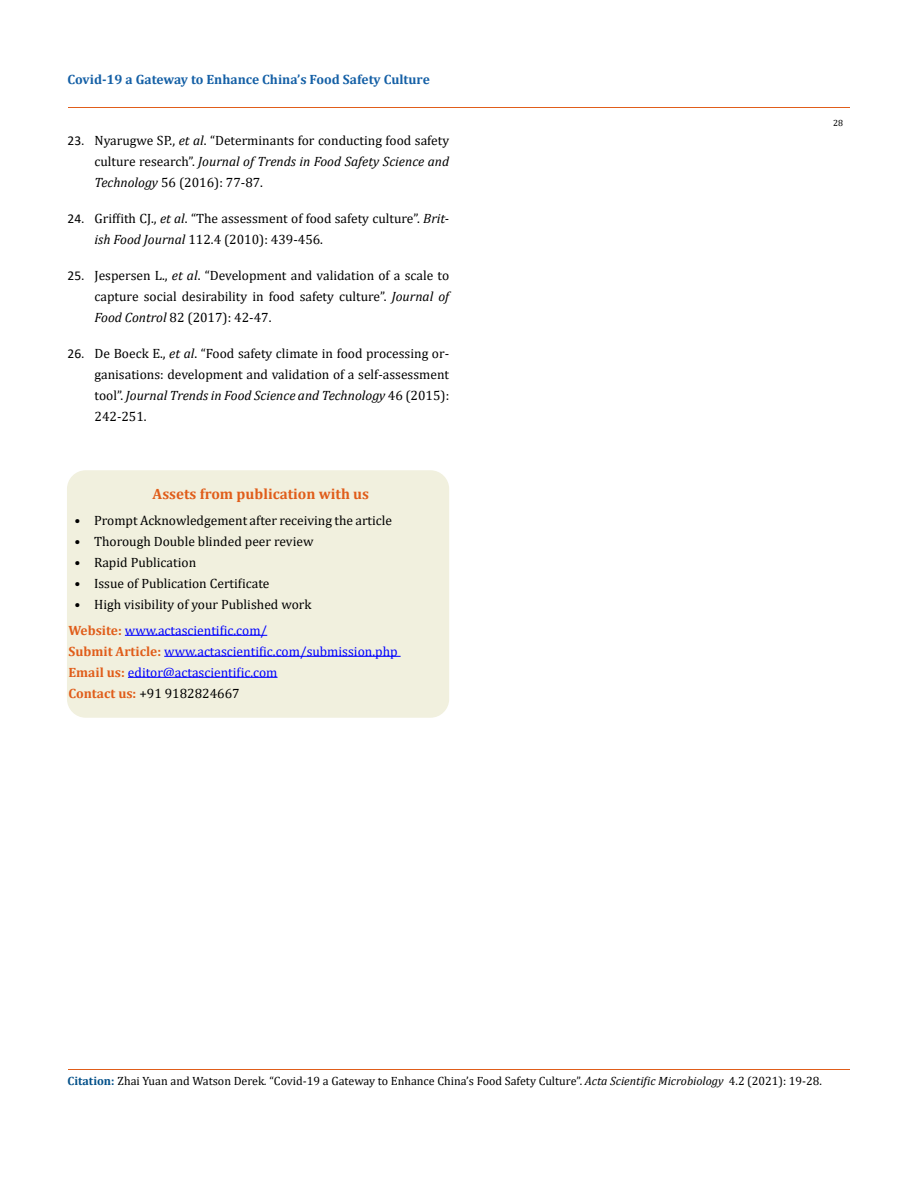
<style>
.page{position:relative;width:917px;height:1188px;background:#fff}
.page>*{position:absolute;margin:0;border:0;box-sizing:border-box;transform-origin:0 0}
.t1{font:700 15px "Cambria";color:#e05d1a}
.t2{font:13.5px/21px "Cambria";color:#000;text-align:justify}
.t3{font:13.5px/21px "Cambria";color:#00f}
.t4{font:700 13.5px "Cambria";color:#1560a6}
.t5{font:12px "Cambria";color:#000}
.t6{font:9px "Cambria";color:#000}
.s1{font-family:"Calibri"}
.s2{font-style:italic}
.s3{font-weight:700;color:#e05d1a}
.s4{color:#000}
.s5{font-weight:700;color:#035089}
</style>
<div class="page">
<div style="left:68px;top:471px;width:380px;height:246px;background:#f1f0de;border-radius:18px"></div>
<div style="left:67px;top:470px;width:382px;height:248px;border:2px solid #f1f0de;border-radius:18px"></div>
<hr style="left:125px;top:635px;width:142px;height:1px;background:#00f">
<hr style="left:164px;top:656px;width:236px;height:1px;background:#00f">
<hr style="left:128px;top:677px;width:149px;height:1px;background:#00f">
<hr style="left:68px;top:108px;width:781px;height:1px;background:#e05d1a">
<hr style="left:68px;top:1070px;width:781px;height:1px;background:#e05d1a">
<p class="t4" style="left:68px;top:70px;width:364px">Covid-19 a Gateway to Enhance China’s Food Safety Culture</p>
<p class="t2" style="left:94px;top:130px;width:356px;text-indent:-27px"><span class="s1">23.</span> Nyarugwe SP., <span class="s2">et al</span>. “Determinants for conducting food safety culture research”. <span class="s2">Journal of Trends in Food Safety Science and Technology</span> 56 (2016): 77-87.</p>
<p class="t2" style="left:94px;top:208px;width:356px;text-indent:-27px"><span class="s1">24.</span> Griffith CJ., <span class="s2">et al</span>. “The assessment of food safety culture”. <span class="s2">Brit&shy;ish Food Journal</span> 112.4 (2010): 439-456.</p>
<p class="t2" style="left:94px;top:265px;width:356px;text-indent:-27px"><span class="s1">25.</span> Jespersen L., <span class="s2">et al</span>. “Development and validation of a scale to capture social desirability in food safety culture”. <span class="s2">Journal of Food Control</span> 82 (2017): 42-47.</p>
<p class="t2" style="left:94px;top:343px;width:356px;text-indent:-27px"><span class="s1">26.</span> De Boeck E., <span class="s2">et al</span>. “Food safety climate in food processing or&shy;ganisations: development and validation of a self-assessment tool”. <span class="s2">Journal Trends in Food Science and Technology</span> 46 (2015):<br>242-251.</p>
<p class="t1" style="left:153px;top:483px;width:218px">Assets from publication with us</p>
<p class="t2" style="left:75px;top:510px;width:319px">• Prompt Acknowledgement after receiving the article</p>
<p class="t2" style="left:75px;top:531px;width:240px">• Thorough Double blinded peer review</p>
<p class="t2" style="left:75px;top:552px;width:123px">• Rapid Publication</p>
<p class="t2" style="left:75px;top:573px;width:196px">• Issue of Publication Certificate</p>
<p class="t2" style="left:75px;top:594px;width:238px">• High visibility of your Published work</p>
<p class="t3" style="left:68px;top:619px;width:330px"><span class="s3">Website:</span> www.actascientific.com/<br><span class="s3">Submit Article:</span> www.actascientific.com/submission.php <span class="s3">Email us:</span> editor@actascientific.com<br><span class="s3">Contact us:</span> <span class="s4">+91 9182824667</span></p>
<p class="t6" style="left:833px;top:118px;width:11px">28</p>
<p class="t5" style="left:68px;top:1074px;width:756px"><span class="s5">Citation:</span> Zhai Yuan and Watson Derek<span class="s2">.</span> “Covid-19 a Gateway to Enhance China’s Food Safety Culture”. <span class="s2">Acta Scientific Microbiology</span> 4.2 (2021): 19-28.</p>
</div>
